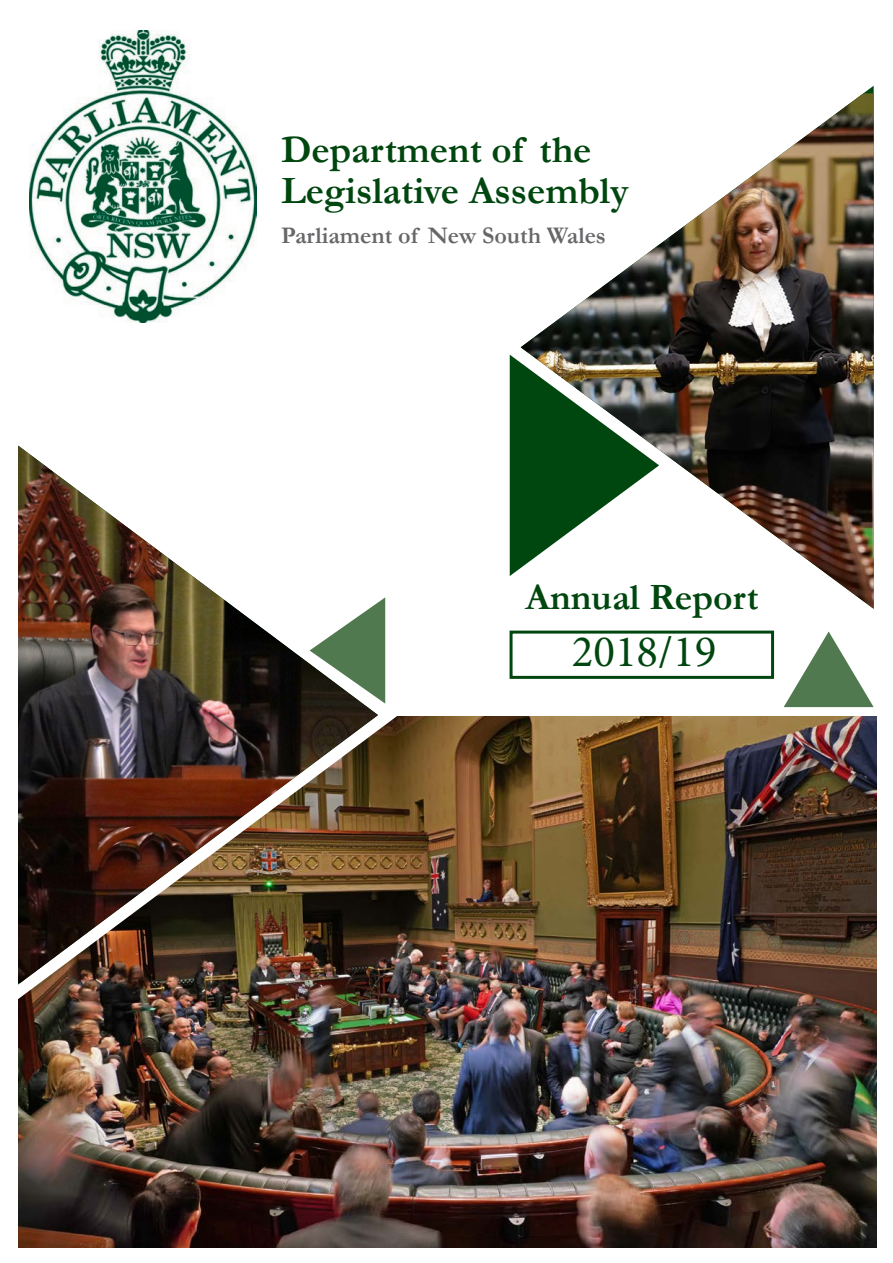
<style>
.page{position:relative;width:893px;height:1263px;background:#fff}
.page>*{position:absolute;margin:0;border:0;box-sizing:border-box;transform-origin:0 0}
.t1{font:45px "Minion Pro";color:#00460f}
.t2{font:700 39px/40.5px "Garamond";color:#00460f}
.t3{font:700 37.5px "Garamond";color:#00460f}
.t4{font:700 24px "Garamond";color:#67676a}
</style>
<div class="page">
<img style="left:29px;top:30px;width:227px;height:293px">
<div style="left:510px;top:631px;width:264px;height:48px;border:3px solid #00460f"></div>
<img style="left:18px;top:716px;width:859px;height:531px">
<svg style="left:784px;top:631px;width:90px;height:76px"></svg>
<img style="left:18px;top:597px;width:380px;height:416px">
<img style="left:18px;top:446px;width:360px;height:537px">
<svg style="left:310px;top:597px;width:75px;height:107px"></svg>
<img style="left:521px;top:93px;width:353px;height:516px">
<svg style="left:510px;top:355px;width:149px;height:221px"></svg>
<p class="t2" style="left:281px;top:130px;width:349px">Department of the<br>Legislative Assembly</p>
<p class="t4" style="left:281px;top:219px;width:326px">Parliament of New South Wales</p>
<p class="t3" style="left:526px;top:571px;width:234px">Annual Report</p>
<p class="t1" style="left:572px;top:622px;width:146px">2018/19</p>
</div>
